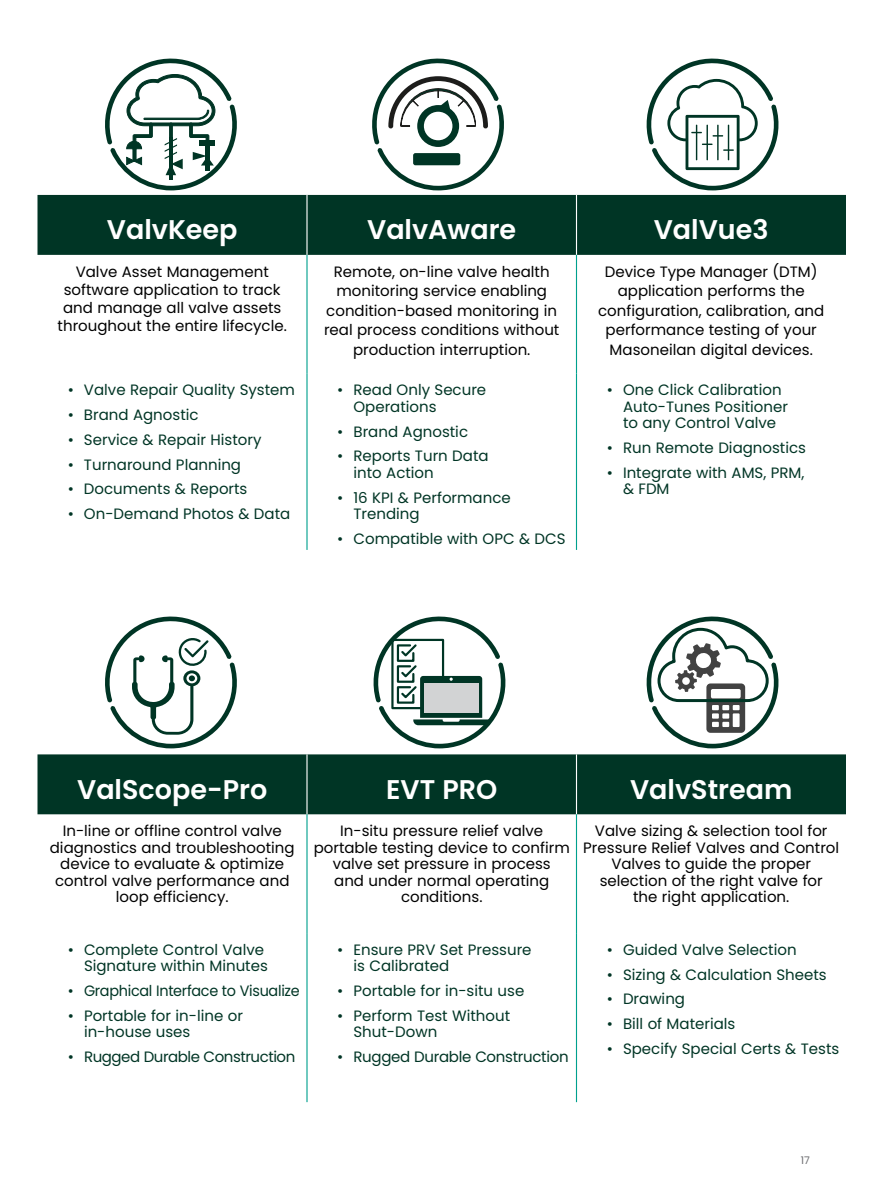
<style>
.page{position:relative;width:891px;height:1188px;background:#fff}
.page>*{position:absolute;margin:0;border:0;box-sizing:border-box;transform-origin:0 0}
.t1{font:600 27px "Poppins";color:#fff}
.t2{font:15px/16.5px "Poppins";color:#000;text-align:center}
.t3{font:15px/16.5px "Poppins";color:#003525}
.t4{font:15px "Poppins";letter-spacing:-.02em;color:#003525;scale:.96 1}
.t5{font:15px "Poppins";letter-spacing:-.03em;color:#003525}
.t6{font:15px "Poppins";letter-spacing:-.02em;color:#003525}
.t7{font:10.5px "Poppins";color:#6d6e71}
</style>
<div class="page">
<div style="left:38px;top:195px;width:808px;height:60px;background:#003525"></div>
<hr style="left:306px;top:195px;width:2px;height:60px;background:#fff">
<hr style="left:576px;top:195px;width:1px;height:60px;background:#fff">
<hr style="left:306px;top:255px;width:2px;height:119px;background:#00a08e">
<hr style="left:306px;top:374px;width:2px;height:176px;background:#00a08e">
<hr style="left:576px;top:255px;width:1px;height:119px;background:#00a08e">
<hr style="left:576px;top:374px;width:1px;height:176px;background:#00a08e">
<div style="left:38px;top:754px;width:808px;height:60px;background:#003525"></div>
<hr style="left:306px;top:754px;width:2px;height:60px;background:#fff">
<hr style="left:576px;top:754px;width:1px;height:60px;background:#fff">
<hr style="left:306px;top:814px;width:2px;height:119px;background:#00a08e">
<hr style="left:306px;top:933px;width:2px;height:169px;background:#00a08e">
<hr style="left:576px;top:814px;width:1px;height:119px;background:#00a08e">
<hr style="left:576px;top:933px;width:1px;height:169px;background:#00a08e">
<svg style="left:105px;top:59px;width:132px;height:131px"></svg>
<hr style="left:205px;top:140px;width:4px;height:30px;background:#003525">
<div style="left:200px;top:140px;width:15px;height:6px;background:#003525"></div>
<svg style="left:372px;top:59px;width:132px;height:131px"></svg>
<svg style="left:647px;top:59px;width:132px;height:131px"></svg>
<svg style="left:105px;top:617px;width:132px;height:131px"></svg>
<svg style="left:374px;top:617px;width:131px;height:131px"></svg>
<div style="left:424px;top:683px;width:54px;height:29px;background:#d2d3d4"></div>
<svg style="left:647px;top:617px;width:132px;height:131px"></svg>
<h1 class="t1" style="left:107px;top:214px;width:132px">ValvKeep</h1>
<h1 class="t1" style="left:367px;top:214px;width:151px">ValvAware</h1>
<h1 class="t1" style="left:654px;top:214px;width:116px">ValVue3</h1>
<p class="t2" style="left:58px;top:262px;width:231px;line-height:18px">Valve Asset Management software application to track and manage all valve assets throughout the entire lifecycle.</p>
<p class="t2" style="left:324px;top:262px;width:237px;line-height:19.5px">Remote, on-line valve health monitoring service enabling condition-based monitoring in real process conditions without production interruption.</p>
<p class="t2" style="left:598px;top:262px;width:228px;line-height:19.5px">Device Type Manager (DTM) application performs the configuration, calibration, and performance testing of your<br>Masoneilan digital devices.</p>
<p class="t3" style="left:68px;top:382px;width:229px">• Valve Repair Quality System</p>
<p class="t3" style="left:68px;top:407px;width:132px">• Brand Agnostic</p>
<p class="t3" style="left:68px;top:432px;width:195px">• Service &amp; Repair History</p>
<p class="t3" style="left:68px;top:456px;width:175px">• Turnaround Planning</p>
<p class="t3" style="left:68px;top:481px;width:181px">• Documents &amp; Reports</p>
<p class="t3" style="left:68px;top:506px;width:224px">• On-Demand Photos &amp; Data</p>
<p class="t3" style="left:623px;top:382px;width:166px;text-indent:-16px">• One Click Calibration<br>Auto-Tunes Positioner to any Control Valve</p>
<p class="t3" style="left:607px;top:440px;width:201px">• Run Remote Diagnostics</p>
<p class="t3" style="left:623px;top:465px;width:183px;text-indent:-16px">• Integrate with AMS, PRM, &amp; FDM</p>
<p class="t3" style="left:354px;top:382px;width:134px;text-indent:-16px">• Read Only Secure<br>Operations</p>
<p class="t3" style="left:337px;top:423px;width:132px">• Brand Agnostic</p>
<p class="t3" style="left:354px;top:448px;width:137px;text-indent:-16px">• Reports Turn Data into Action</p>
<p class="t3" style="left:354px;top:489px;width:159px;text-indent:-16px">• 16 KPI &amp; Performance<br>Trending</p>
<p class="t3" style="left:337px;top:531px;width:230px">• Compatible with OPC &amp; DCS</p>
<h1 class="t1" style="left:77px;top:773px;width:192px">ValScope-Pro</h1>
<h1 class="t1" style="left:386px;top:773px;width:113px">EVT PRO</h1>
<h1 class="t1" style="left:630px;top:773px;width:164px">ValvStream</h1>
<p class="t2" style="left:50px;top:823px;width:246px">In-line or offline control valve diagnostics and troubleshooting device to evaluate &amp; optimize control valve performance and loop efficiency.</p>
<p class="t2" style="left:314px;top:823px;width:258px">In-situ pressure relief valve portable testing device to confirm valve set pressure in process<br>and under normal operating conditions.</p>
<p class="t2" style="left:583px;top:823px;width:257px">Valve sizing &amp; selection tool for<br>Pressure Relief Valves and Control<br>Valves to guide the proper selection of the right valve for<br>the right application.</p>
<p class="t3" style="left:68px;top:941px;width:202px;text-align:right">• Complete Control Valve<br>Signature within Minutes</p>
<p class="t4" style="left:68px;top:982px;width:243px">• Graphical Interface to Visualize</p>
<p class="t3" style="left:84px;top:1007px;width:161px;text-indent:-16px">• Portable for in-line or in-house uses</p>
<p class="t5" style="left:68px;top:1048px;width:229px">• Rugged Durable Construction</p>
<p class="t3" style="left:607px;top:941px;width:191px">• Guided Valve Selection</p>
<p class="t3" style="left:607px;top:966px;width:221px">• Sizing &amp; Calculation Sheets</p>
<p class="t3" style="left:607px;top:991px;width:80px">• Drawing</p>
<p class="t3" style="left:607px;top:1016px;width:130px">• Bill of Materials</p>
<p class="t3" style="left:607px;top:1040px;width:234px">• Specify Special Certs &amp; Tests</p>
<p class="t3" style="left:354px;top:941px;width:180px;text-indent:-16px">• Ensure PRV Set Pressure is Calibrated</p>
<p class="t3" style="left:337px;top:983px;width:189px">• Portable for in-situ use</p>
<p class="t3" style="left:354px;top:1007px;width:158px;text-indent:-16px">• Perform Test Without<br>Shut-Down</p>
<p class="t6" style="left:337px;top:1048px;width:233px">• Rugged Durable Construction</p>
<p class="t7" style="left:801px;top:1154px;width:11px">17</p>
</div>
